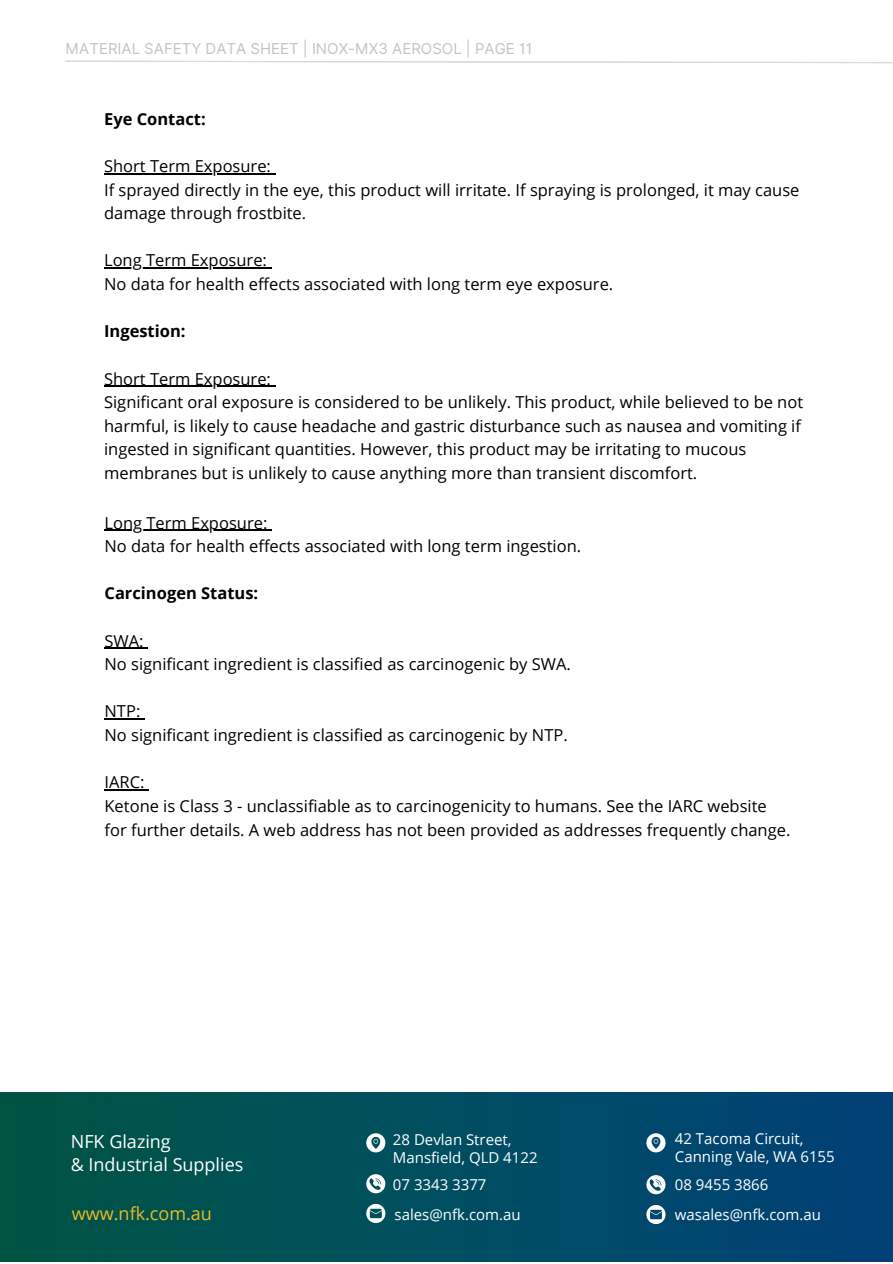
<style>
.page{position:relative;width:893px;height:1264px;background:#fff}
.page>*{position:absolute;margin:0;border:0;box-sizing:border-box;transform-origin:0 0}
.t1{font:18px "Open Sans";color:#fff}
.t2{font:18px "Open Sans";color:#ecba25}
.t3{font:16.5px/23.5px "Open Sans";color:#000}
.t4{font:700 16.5px "Open Sans";color:#000}
.t5{font:15px "Open Sans";color:#fff}
.t6{font:15px "Inter";color:#c4c4c4}
</style>
<div class="page">
<img style="left:0;top:1092px;width:892px;height:169px">
<svg style="left:366px;top:1174px;width:19px;height:19px"></svg>
<svg style="left:366px;top:1133px;width:19px;height:19px"></svg>
<svg style="left:366px;top:1203px;width:19px;height:19px"></svg>
<svg style="left:646px;top:1175px;width:19px;height:19px"></svg>
<svg style="left:646px;top:1133px;width:19px;height:19px"></svg>
<svg style="left:646px;top:1204px;width:19px;height:19px"></svg>
<svg style="left:65px;top:60px;width:827px;height:4px"></svg>
<hr style="left:104px;top:173px;width:167px;height:1px;background:#000">
<hr style="left:104px;top:267px;width:163px;height:2px;background:#000">
<hr style="left:104px;top:386px;width:167px;height:1px;background:#000">
<hr style="left:104px;top:529px;width:163px;height:2px;background:#000">
<hr style="left:104px;top:647px;width:40px;height:2px;background:#000">
<hr style="left:104px;top:718px;width:36px;height:1px;background:#000">
<hr style="left:104px;top:789px;width:40px;height:1px;background:#000">
<p class="t6" style="left:66px;top:40px;width:468px">MATERIAL SAFETY DATA SHEET | INOX-MX3 AEROSOL | PAGE 11</p>
<p class="t4" style="left:104px;top:107px;width:103px">Eye Contact:</p>
<p class="t3" style="left:104px;top:154px;width:168px">Short Term Exposure:</p>
<p class="t3" style="left:104px;top:177px;width:696px">If sprayed directly in the eye, this product will irritate. If spraying is prolonged, it may cause damage through frostbite.</p>
<p class="t3" style="left:104px;top:248px;width:164px">Long Term Exposure:</p>
<p class="t3" style="left:104px;top:272px;width:510px">No data for health effects associated with long term eye exposure.</p>
<p class="t4" style="left:104px;top:320px;width:83px">Ingestion:</p>
<p class="t3" style="left:104px;top:366px;width:168px">Short Term Exposure:</p>
<p class="t3" style="left:104px;top:390px;width:700px">Significant oral exposure is considered to be unlikely. This product, while believed to be not harmful, is likely to cause headache and gastric disturbance such as nausea and vomiting if ingested in significant quantities. However, this product may be irritating to mucous membranes but is unlikely to cause anything more than transient discomfort.</p>
<p class="t3" style="left:104px;top:510px;width:164px">Long Term Exposure:</p>
<p class="t3" style="left:104px;top:534px;width:478px">No data for health effects associated with long term ingestion.</p>
<p class="t4" style="left:104px;top:581px;width:155px">Carcinogen Status:</p>
<p class="t3" style="left:104px;top:628px;width:41px">SWA:</p>
<p class="t3" style="left:104px;top:652px;width:468px">No significant ingredient is classified as carcinogenic by SWA.</p>
<p class="t3" style="left:104px;top:699px;width:37px">NTP:</p>
<p class="t3" style="left:104px;top:723px;width:464px">No significant ingredient is classified as carcinogenic by NTP.</p>
<p class="t3" style="left:104px;top:770px;width:41px">IARC:</p>
<p class="t3" style="left:104px;top:793px;width:663px">Ketone is Class 3 - unclassifiable as to carcinogenicity to humans. See the IARC website</p>
<p class="t3" style="left:104px;top:817px;width:687px">for further details. A web address has not been provided as addresses frequently change.</p>
<p class="t1" style="left:71px;top:1129px;width:101px">NFK Glazing</p>
<p class="t1" style="left:71px;top:1151px;width:174px">&amp; Industrial Supplies</p>
<p class="t5" style="left:393px;top:1129px;width:120px">28 Devlan Street,</p>
<p class="t5" style="left:393px;top:1147px;width:146px">Mansfield, QLD 4122</p>
<p class="t5" style="left:393px;top:1173px;width:95px">07 3343 3377</p>
<p class="t5" style="left:675px;top:1128px;width:130px">42 Tacoma Circuit,</p>
<p class="t5" style="left:675px;top:1146px;width:161px">Canning Vale, WA 6155</p>
<p class="t5" style="left:675px;top:1173px;width:95px">08 9455 3866</p>
<p class="t2" style="left:72px;top:1200px;width:141px">www.nfk.com.au</p>
<p class="t5" style="left:675px;top:1203px;width:148px">wasales@nfk.com.au</p>
<p class="t5" style="left:394px;top:1203px;width:128px">sales@nfk.com.au</p>
</div>
